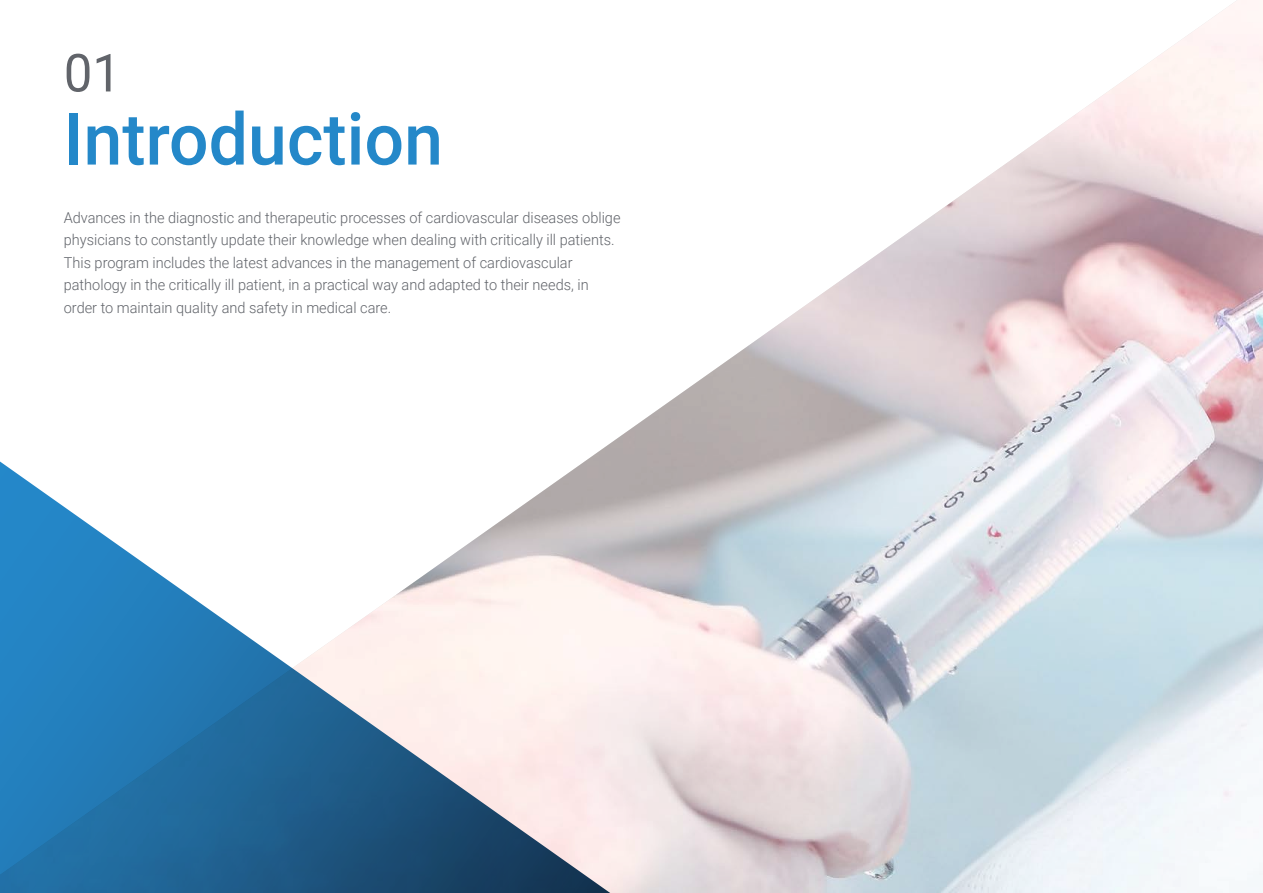
<style>
.page{position:relative;width:1263px;height:893px;background:#fff}
.page>*{position:absolute;margin:0;border:0;box-sizing:border-box;transform-origin:0 0}
.t1{font:500 72px "Roboto";color:#2488c9}
.t2{font:52.5px "Roboto";color:#61646a}
.t3{font:300 15px/22.5px "Roboto";color:#61646a}
</style>
<div class="page">
<img style="left:607px;top:0;width:656px;height:893px">
<svg style="left:0;top:446px;width:640px;height:447px"></svg>
<h2 class="t2" style="left:64px;top:36px;width:59px">01</h2>
<h1 class="t1" style="left:64px;top:89px;width:381px">Introduction</h1>
<p class="t3" style="left:64px;top:205px;width:558px">Advances in the diagnostic and therapeutic processes of cardiovascular diseases oblige physicians to constantly update their knowledge when dealing with critically ill patients.<br>This program includes the latest advances in the management of cardiovascular pathology in the critically ill patient, in a practical way and adapted to their needs, in order to maintain quality and safety in medical care.</p>
</div>
